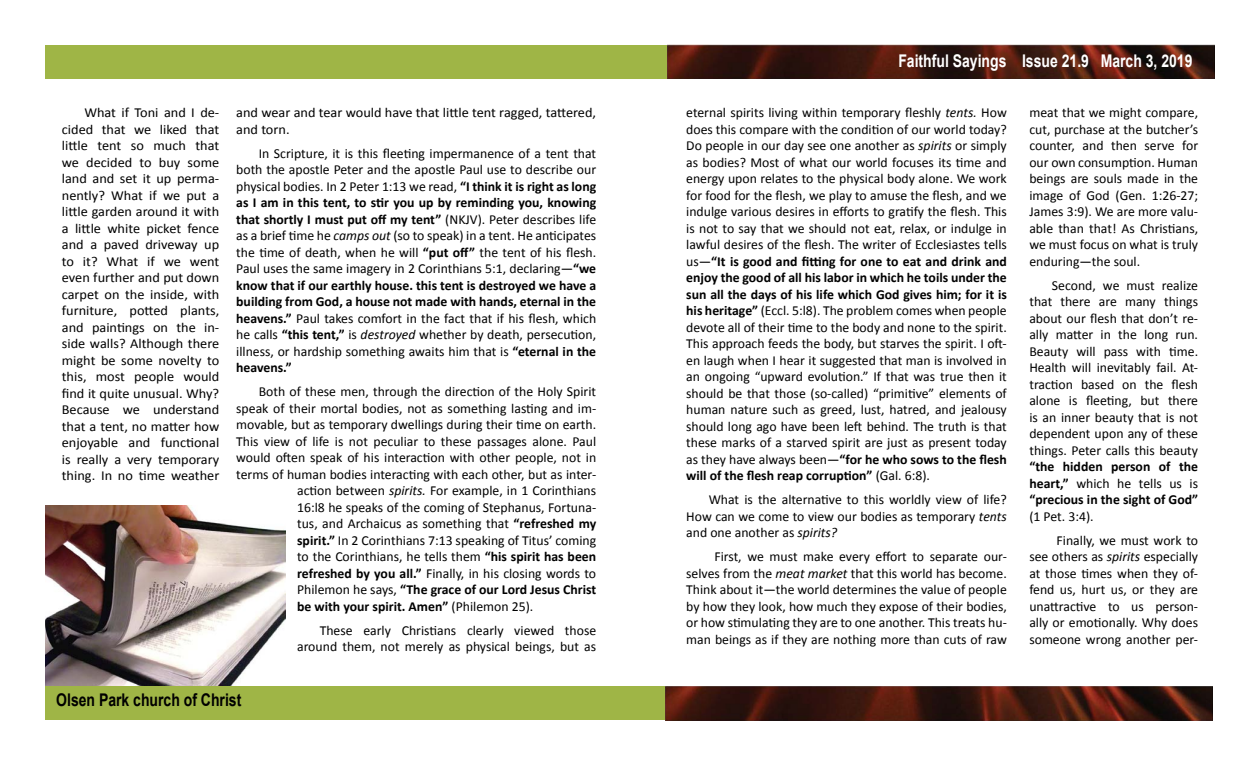
<style>
.page{position:relative;width:1260px;height:765px;background:#fff}
.page>*{position:absolute;margin:0;border:0;box-sizing:border-box;transform-origin:0 0}
.t1{font:700 17.5px "Arial";color:#fff;scale:.8 1}
.t2{font:700 17.5px "Arial";color:#000;scale:.8 1}
.t3{font:13.75px/16.5px "Calibri";color:#000;text-align:justify}
.t4{font:13.75px/16.5px "Calibri";color:#000;text-align:justify;scale:1.04 1}
.t5{font:700 13.75px/16.5px "Calibri";color:#000;text-align:justify}
.s1{font-style:italic}
.s2{font-weight:700}
.s3{font-weight:400}
</style>
<div class="page">
<img style="left:45px;top:506px;width:241px;height:180px">
<div style="left:45px;top:45px;width:630px;height:34px;background:#9fb546"></div>
<div style="left:45px;top:686px;width:630px;height:34px;background:#9fb546"></div>
<img style="left:667px;top:45px;width:548px;height:34px">
<img style="left:666px;top:686px;width:547px;height:34px">
<p class="t1" style="left:898px;top:49px;width:369px">Faithful Sayings Issue 21.9 March 3, 2019</p>
<p class="t4" style="left:62px;top:104px;width:153px;text-indent:23px">What if Toni and I de&shy;cided that we liked that little tent so much that we decided to buy some land and set it up perma&shy;nently? What if we put a little garden around it with a little white picket fence and a paved driveway up to it? What if we went even further and put down carpet on the inside, with furniture, potted plants, and paintings on the in&shy;side walls? Although there might be some novelty to this, most people would find it quite unusual. Why?<br>Because we understand that a tent, no matter how enjoyable and functional is really a very temporary thing. In no time weather</p>
<p class="t3" style="left:686px;top:104px;width:322px">eternal spirits living within temporary fleshly <span class="s1">tents.</span> How does this compare with the condition of our world today?<br>Do people in our day see one another as <span class="s1">spirits</span> or simply as bodies? Most of what our world focuses its time and energy upon relates to the physical body alone. We work for food for the flesh, we play to amuse the flesh, and we indulge various desires in efforts to gratify the flesh. This is not to say that we should not eat, relax, or indulge in lawful desires of the flesh. The writer of Ecclesiastes tells us—<span class="s2">“It is good and fitting for one to eat and drink and enjoy the good of all his labor in which he toils under the sun all the days of his life which God gives him; for it is his heritage”</span> (Eccl. 5:l8). The problem comes when people devote all of their time to the body and none to the spirit.<br>This approach feeds the body, but starves the spirit. I oft&shy;en laugh when I hear it suggested that man is involved in an ongoing “upward evolution.” If that was true then it should be that those (so-called) “primitive” elements of human nature such as greed, lust, hatred, and jealousy should long ago have been left behind. The truth is that these marks of a starved spirit are just as present today as they have always been—<span class="s2">“for he who sows to the flesh will of the flesh reap corruption”</span> (Gal. 6:8).</p>
<p class="t3" style="left:686px;top:491px;width:322px;text-indent:22px">What is the alternative to this worldly view of life?<br>How can we come to view our bodies as temporary <span class="s1">tents </span>and one another as <span class="s1">spirits?</span></p>
<p class="t3" style="left:686px;top:548px;width:322px;text-indent:28px">First, we must make every effort to separate our&shy;selves from the <span class="s1">meat market</span> that this world has become.<br>Think about it—the world determines the value of people by how they look, how much they expose of their bodies, or how stimulating they are to one another. This treats hu&shy;man beings as if they are nothing more than cuts of raw</p>
<p class="t4" style="left:236px;top:104px;width:348px">and wear and tear would have that little tent ragged, tattered, and torn.</p>
<p class="t3" style="left:236px;top:144px;width:362px;text-indent:23px">In Scripture, it is this fleeting impermanence of a tent that both the apostle Peter and the apostle Paul use to describe our physical bodies. In 2 Peter 1:13 we read, <span class="s2">“I think it is right as long as I am in this tent, to stir you up by reminding you, knowing that shortly I must put off my tent”</span> (NKJV). Peter describes life as a brief time he <span class="s1">camps out</span> (so to speak) in a tent. He anticipates the time of death, when he will <span class="s2">“put off”</span> the tent of his flesh.<br>Paul uses the same imagery in 2 Corinthians 5:1, declaring—<span class="s2">“we know that if our earthly house. this tent is destroyed we have a building from God, a house not made with hands, eternal in the heavens.”</span> Paul takes comfort in the fact that if his flesh, which he calls <span class="s2">“this tent,”</span> is <span class="s1">destroyed</span> whether by death, persecution, illness, or hardship something awaits him that is <span class="s2">“eternal in the heavens.”</span></p>
<p class="t3" style="left:259px;top:383px;width:339px">Both of these men, through the direction of the Holy Spirit</p>
<p class="t3" style="left:236px;top:399px;width:361px">speak of their mortal bodies, not as something lasting and im-</p>
<p class="t3" style="left:236px;top:416px;width:361px">movable, but as temporary dwellings during their time on earth.</p>
<p class="t3" style="left:236px;top:432px;width:361px">This view of life is not peculiar to these passages alone. Paul</p>
<p class="t3" style="left:236px;top:449px;width:361px">would often speak of his interaction with other people, not in</p>
<p class="t3" style="left:236px;top:465px;width:362px">terms of human bodies interacting with each other, but as inter-</p>
<p class="t3" style="left:297px;top:482px;width:301px">action between <span class="s1">spirits.</span> For example, in 1 Corinthians</p>
<p class="t3" style="left:297px;top:498px;width:301px">16:l8 he speaks of the coming of Stephanus, Fortuna-</p>
<p class="t3" style="left:297px;top:515px;width:301px">tus, and Archaicus as something that <span class="s2">“refreshed my</span></p>
<p class="t3" style="left:297px;top:531px;width:301px"><span class="s2">spirit.”</span> In 2 Corinthians 7:13 speaking of Titus’ coming</p>
<p class="t3" style="left:297px;top:548px;width:301px">to the Corinthians, he tells them <span class="s2">“his spirit has been</span></p>
<p class="t3" style="left:297px;top:564px;width:301px"><span class="s2">refreshed by you all.”</span> Finally, in his closing words to</p>
<p class="t5" style="left:297px;top:581px;width:301px"><span class="s3">Philemon he says,</span> “The grace of our Lord Jesus Christ</p>
<p class="t5" style="left:297px;top:597px;width:238px">be with your spirit. Amen” <span class="s3">(Philemon 25).</span></p>
<p class="t3" style="left:297px;top:621px;width:301px;text-align:right">These early Christians clearly viewed those around them, not merely as physical beings, but as</p>
<p class="t2" style="left:56px;top:688px;width:233px">Olsen Park church of Christ</p>
<p class="t3" style="left:1029px;top:104px;width:170px">meat that we might compare, cut, purchase at the butcher’s counter, and then serve for our own consumption. Human beings are souls made in the image of God (Gen. 1:26-27; James 3:9). We are more valu&shy;able than that! As Christians, we must focus on what is truly enduring—the soul.</p>
<p class="t3" style="left:1029px;top:276px;width:170px;text-indent:22px">Second, we must realize that there are many things about our flesh that don’t re&shy;ally matter in the long run.<br>Beauty will pass with time.<br>Health will inevitably fail. At&shy;traction based on the flesh alone is fleeting, but there is an inner beauty that is not dependent upon any of these things. Peter calls this beauty</p>
<p class="t5" style="left:1029px;top:458px;width:170px">“the hidden person of the heart,” <span class="s3">which he tells us is </span>“precious in the sight of God”</p>
<p class="t3" style="left:1057px;top:503px;width:143px;line-height:24px;text-indent:-27px">(1 Pet. 3:4).<br>Finally, we must work to</p>
<p class="t3" style="left:1029px;top:548px;width:170px">see others as <span class="s1">spirits</span> especially at those times when they of&shy;fend us, hurt us, or they are unattractive to us person&shy;ally or emotionally. Why does someone wrong another per-</p>
</div>
